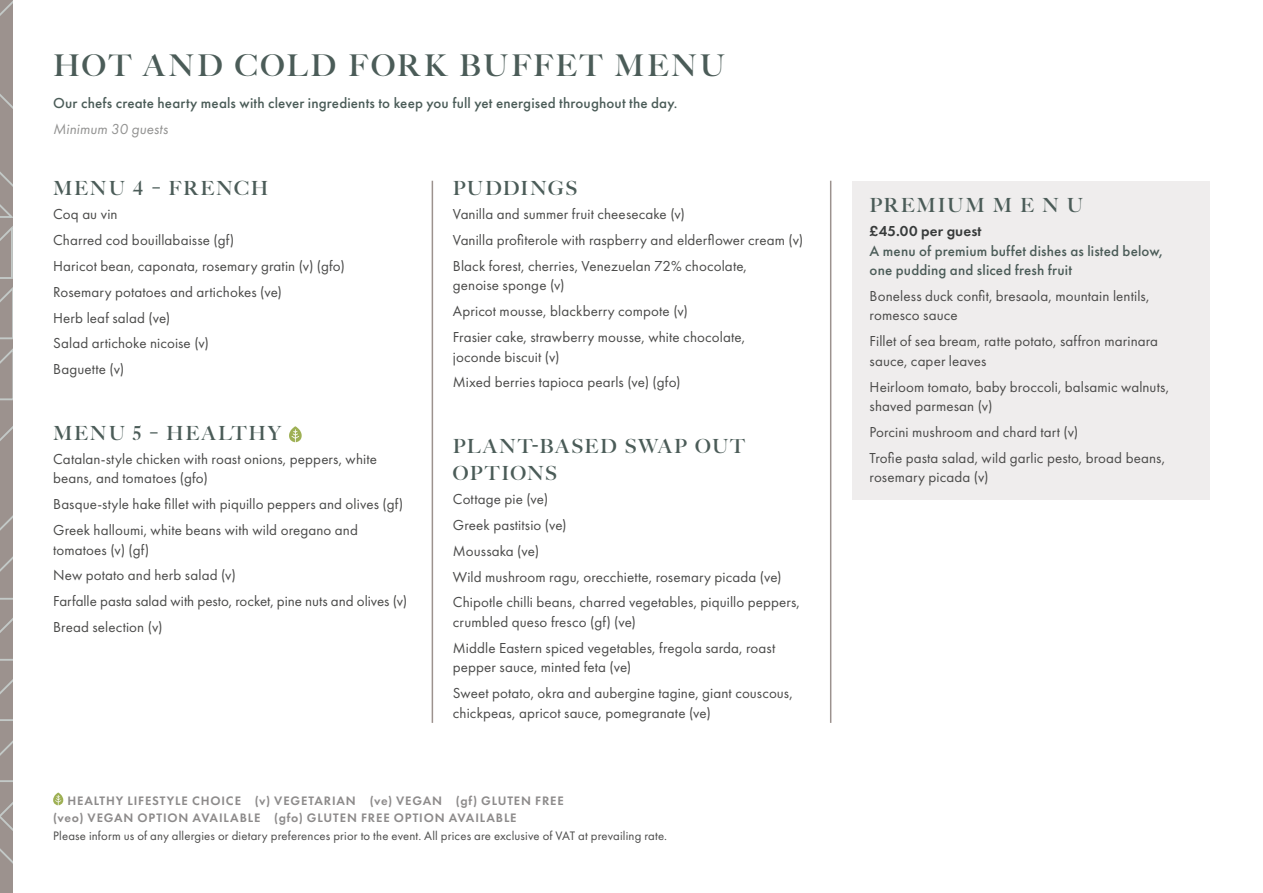
<style>
.page{position:relative;width:1263px;height:893px;background:#fff}
.page>*{position:absolute;margin:0;border:0;box-sizing:border-box;transform-origin:0 0}
.Lv1_Page_Heading{font:700 30px "Big Caslon FB";letter-spacing:.095em;color:#4b5c58}
.Lv1_Subheading{font:700 19.5px/27px "Big Caslon FB";letter-spacing:.09em;color:#4b5c58}
.Lv1_Subheading-2{font:700 19.5px "Big Caslon FB";letter-spacing:.065em;color:#4b5c58}
.Body_Copy_1_space_after{font:15px/19.5px "Futura PT";letter-spacing:.01em;color:#4a4a49}
.Dish_1_space_after{font:500 15px/19.5px "Futura PT";letter-spacing:.01em;color:#4b5c58}
.Body_Copy{font:15px/19.5px "Futura PT";letter-spacing:.01em;color:#4a4a49}
.Body_Copy-2{font:italic 15px "Futura PT";letter-spacing:.005em;color:#929291}
.t1{font:600 12.75px/16.5px "Futura PT";letter-spacing:.065em;color:#8d8b8b}
.t2{font:12.75px "Futura PT";letter-spacing:.015em;color:#4a4a49}
.s1{font-weight:600;color:#383b3b}
</style>
<div class="page">
<svg style="left:53px;top:792px;width:10px;height:13px"></svg>
<svg style="left:289px;top:426px;width:13px;height:16px"></svg>
<hr style="left:830px;top:181px;width:1px;height:542px;background:#9c928e">
<hr style="left:432px;top:181px;width:1px;height:542px;background:#9c928e">
<svg style="left:0;top:0;width:13px;height:893px;background:#9f9692"></svg>
<div style="left:853px;top:181px;width:357px;height:318px;background:#efeded"></div>
<p class="Lv1_Page_Heading" style="left:53px;top:47px;width:673px">HOT AND COLD FORK BUFFET MENU</p>
<p class="Dish_1_space_after" style="left:53px;top:93px;width:626px">Our chefs create hearty meals with clever ingredients to keep you full yet energised throughout the day.</p>
<p class="Body_Copy-2" style="left:53px;top:120px;width:116px">Minimum 30 guests</p>
<p class="Lv1_Subheading" style="left:53px;top:175px;width:217px">MENU 4 – FRENCH</p>
<p class="Body_Copy_1_space_after" style="left:53px;top:204px;width:66px">Coq au vin</p>
<p class="Body_Copy_1_space_after" style="left:53px;top:230px;width:183px">Charred cod bouillabaisse (gf)</p>
<p class="Body_Copy_1_space_after" style="left:53px;top:256px;width:293px">Haricot bean, caponata, rosemary gratin (v) (gfo)</p>
<p class="Body_Copy_1_space_after" style="left:53px;top:282px;width:230px">Rosemary potatoes and artichokes (ve)</p>
<p class="Body_Copy_1_space_after" style="left:53px;top:308px;width:119px">Herb leaf salad (ve)</p>
<p class="Body_Copy_1_space_after" style="left:53px;top:334px;width:157px">Salad artichoke nicoise (v)</p>
<p class="Body_Copy_1_space_after" style="left:53px;top:359px;width:73px">Baguette (v)</p>
<p class="Lv1_Subheading" style="left:53px;top:420px;width:229px">MENU 5 – HEALTHY</p>
<p class="Body_Copy_1_space_after" style="left:53px;top:449px;width:325px">Catalan-style chicken with roast onions, peppers, white beans, and tomatoes (gfo)</p>
<p class="Body_Copy_1_space_after" style="left:53px;top:494px;width:351px">Basque-style hake fillet with piquillo peppers and olives (gf)</p>
<p class="Body_Copy_1_space_after" style="left:53px;top:520px;width:306px">Greek halloumi, white beans with wild oregano and tomatoes (v) (gf)</p>
<p class="Body_Copy_1_space_after" style="left:53px;top:566px;width:184px">New potato and herb salad (v)</p>
<p class="Body_Copy_1_space_after" style="left:53px;top:591px;width:355px">Farfalle pasta salad with pesto, rocket, pine nuts and olives (v)</p>
<p class="Body_Copy_1_space_after" style="left:53px;top:617px;width:111px">Bread selection (v)</p>
<p class="Lv1_Subheading-2" style="left:453px;top:177px;width:126px">PUDDINGS</p>
<p class="Body_Copy_1_space_after" style="left:453px;top:204px;width:234px">Vanilla and summer fruit cheesecake (v)</p>
<p class="Body_Copy_1_space_after" style="left:453px;top:230px;width:352px">Vanilla profiterole with raspberry and elderflower cream (v)</p>
<p class="Body_Copy_1_space_after" style="left:453px;top:256px;width:296px">Black forest, cherries, Venezuelan 72% chocolate, genoise sponge (v)</p>
<p class="Body_Copy_1_space_after" style="left:453px;top:301px;width:237px">Apricot mousse, blackberry compote (v)</p>
<p class="Body_Copy_1_space_after" style="left:453px;top:327px;width:294px">Frasier cake, strawberry mousse, white chocolate, joconde biscuit (v)</p>
<p class="Body_Copy_1_space_after" style="left:453px;top:373px;width:229px">Mixed berries tapioca pearls (ve) (gfo)</p>
<p class="Lv1_Subheading" style="left:453px;top:433px;width:293px">PLANT-BASED SWAP OUT<br>OPTIONS</p>
<p class="Body_Copy_1_space_after" style="left:453px;top:489px;width:97px">Cottage pie (ve)</p>
<p class="Body_Copy_1_space_after" style="left:453px;top:515px;width:115px">Greek pastitsio (ve)</p>
<p class="Body_Copy_1_space_after" style="left:453px;top:541px;width:88px">Moussaka (ve)</p>
<p class="Body_Copy_1_space_after" style="left:453px;top:567px;width:330px">Wild mushroom ragu, orecchiette, rosemary picada (ve)</p>
<p class="Body_Copy_1_space_after" style="left:453px;top:593px;width:349px">Chipotle chilli beans, charred vegetables, piquillo peppers, crumbled queso fresco (gf) (ve)</p>
<p class="Body_Copy_1_space_after" style="left:453px;top:638px;width:324px">Middle Eastern spiced vegetables, fregola sarda, roast pepper sauce, minted feta (ve)</p>
<p class="Body_Copy_1_space_after" style="left:453px;top:683px;width:341px">Sweet potato, okra and aubergine tagine, giant couscous, chickpeas, apricot sauce, pomegranate (ve)</p>
<p class="t1" style="left:53px;top:793px;width:512px;text-indent:14px">HEALTHY LIFESTYLE CHOICE (v) VEGETARIAN (ve) VEGAN (gf) GLUTEN FREE (veo) VEGAN OPTION AVAILABLE (gfo) GLUTEN FREE OPTION AVAILABLE</p>
<p class="t2" style="left:53px;top:828px;width:615px">Please inform us of any allergies or dietary preferences prior to the event. All prices are exclusive of VAT at prevailing rate.</p>
<p class="Lv1_Subheading" style="left:870px;top:192px;width:215px">PREMIUM M E N U</p>
<p class="Dish_1_space_after" style="left:870px;top:221px;width:294px"><span class="s1">£45.00 per guest<br></span>A menu of premium buffet dishes as listed below, one pudding and sliced fresh fruit</p>
<p class="Body_Copy_1_space_after" style="left:870px;top:286px;width:281px">Boneless duck confit, bresaola, mountain lentils, romesco sauce</p>
<p class="Body_Copy_1_space_after" style="left:870px;top:331px;width:290px">Fillet of sea bream, ratte potato, saffron marinara sauce, caper leaves</p>
<p class="Body_Copy_1_space_after" style="left:870px;top:377px;width:301px">Heirloom tomato, baby broccoli, balsamic walnuts, shaved parmesan (v)</p>
<p class="Body_Copy_1_space_after" style="left:870px;top:422px;width:210px">Porcini mushroom and chard tart (v)</p>
<p class="Body_Copy" style="left:870px;top:448px;width:297px">Trofie pasta salad, wild garlic pesto, broad beans, rosemary picada (v)</p>
</div>
